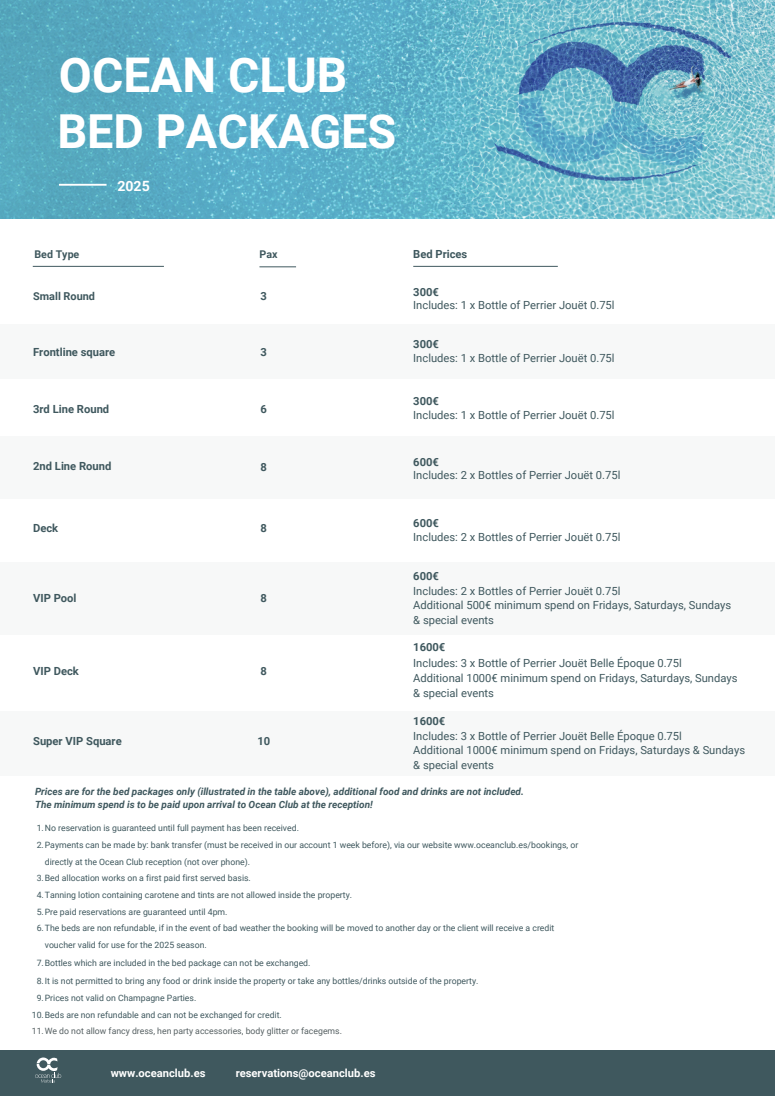
<style>
.page{position:relative;width:775px;height:1096px;background:#fff}
.page>*{position:absolute;margin:0;border:0;box-sizing:border-box;transform-origin:0 0}
.t1{font:700 47.88px "Roboto";color:#fff}
.t2{font:700 46.88px "Roboto";color:#fff}
.t3{font:700 14.12px "Roboto";color:#fff}
.t4{font:11.25px/14.9px "Roboto";color:#3f585e}
.t5{font:700 11.25px "Roboto";color:#3f585e}
.t6{font:700 11.25px "Roboto";color:#fff}
.t7{font:700 11.12px "Roboto";color:#3f585e}
.t8{font:700 10.88px "Roboto";color:#3f585e}
.t9{font:700 10.62px "Roboto";color:#3f585e}
.t10{font:italic 700 10px/13.2px "Roboto";color:#3f585e}
.t11{font:8.75px/16.6px "Roboto";color:#3f585e}
.t12{font:8.75px "Roboto";color:#576163}
</style>
<div class="page">
<div style="left:0;top:324px;width:774px;height:55px;background:#f7f8f8"></div>
<div style="left:0;top:436px;width:774px;height:63px;background:#f7f8f8"></div>
<div style="left:0;top:563px;width:774px;height:72px;background:#f7f8f8"></div>
<div style="left:0;top:711px;width:774px;height:65px;background:#f7f8f8"></div>
<div style="left:0;top:1050px;width:774px;height:46px;background:#3f585e"></div>
<img style="left:0;top:0;width:774px;height:218px">
<hr style="left:33px;top:266px;width:131px;height:1px;background:#3f585e">
<hr style="left:413px;top:266px;width:144px;height:1px;background:#3f585e">
<hr style="left:259px;top:266px;width:37px;height:1px;background:#3f585e">
<hr style="left:59px;top:184px;width:47px;height:2px;background:#fff">
<svg style="left:35px;top:1057px;width:26px;height:26px"></svg>
<h3 class="t1" style="left:59px;top:48px;width:290px">OCEAN CLUB</h3>
<p class="t2" style="left:57px;top:104px;width:340px">BED PACKAGES</p>
<h3 class="t3" style="left:117px;top:178px;width:34px">2025</h3>
<p class="t9" style="left:35px;top:248px;width:46px">Bed Type</p>
<h1 class="t9" style="left:259px;top:248px;width:19px">Pax</h1>
<h1 class="t7" style="left:413px;top:248px;width:55px">Bed Prices</h1>
<p class="t8" style="left:33px;top:289px;width:63px">Small Round</p>
<h3 class="t5" style="left:413px;top:286px;width:27px">300€</h3>
<h3 class="t5" style="left:260px;top:289px;width:8px">3</h3>
<h4 class="t4" style="left:413px;top:298px;width:203px">Includes: 1 x Bottle of Perrier Jouët 0.75l</h4>
<h4 class="t5" style="left:413px;top:338px;width:27px">300€</h4>
<h5 class="t4" style="left:413px;top:351px;width:203px">Includes: 1 x Bottle of Perrier Jouët 0.75l</h5>
<h2 class="t5" style="left:33px;top:346px;width:84px">Frontline square</h2>
<p class="t5" style="left:260px;top:346px;width:8px">3</p>
<h3 class="t5" style="left:33px;top:403px;width:78px">3rd Line Round</h3>
<h3 class="t5" style="left:260px;top:403px;width:8px">6</h3>
<p class="t5" style="left:413px;top:395px;width:27px">300€</p>
<p class="t4" style="left:413px;top:408px;width:203px">Includes: 1 x Bottle of Perrier Jouët 0.75l</p>
<p class="t5" style="left:33px;top:459px;width:80px">2nd Line Round</p>
<h4 class="t5" style="left:260px;top:460px;width:8px">8</h4>
<h3 class="t5" style="left:413px;top:456px;width:27px">600€</h3>
<p class="t4" style="left:413px;top:467px;width:208px">Includes: 2 x Bottles of Perrier Jouët 0.75l</p>
<h3 class="t5" style="left:33px;top:522px;width:27px">Deck</h3>
<h3 class="t5" style="left:260px;top:522px;width:8px">8</h3>
<h4 class="t5" style="left:413px;top:516px;width:27px">600€</h4>
<p class="t4" style="left:413px;top:529px;width:208px">Includes: 2 x Bottles of Perrier Jouët 0.75l</p>
<p class="t5" style="left:33px;top:591px;width:45px">VIP Pool</p>
<p class="t5" style="left:260px;top:591px;width:8px">8</p>
<h3 class="t5" style="left:413px;top:569px;width:27px">600€</h3>
<p class="t4" style="left:413px;top:598px;width:319px">Additional 500€ minimum spend on Fridays, Saturdays, Sundays &amp; special events</p>
<h3 class="t5" style="left:413px;top:640px;width:34px">1600€</h3>
<p class="t4" style="left:413px;top:583px;width:208px">Includes: 2 x Bottles of Perrier Jouët 0.75l</p>
<h3 class="t5" style="left:33px;top:665px;width:47px">VIP Deck</h3>
<p class="t5" style="left:33px;top:735px;width:90px">Super VIP Square</p>
<h3 class="t5" style="left:260px;top:665px;width:8px">8</h3>
<h4 class="t5" style="left:257px;top:735px;width:14px">10</h4>
<p class="t4" style="left:413px;top:656px;width:270px">Includes: 3 x Bottle of Perrier Jouët Belle Époque 0.75l</p>
<p class="t4" style="left:413px;top:671px;width:326px">Additional 1000€ minimum spend on Fridays, Saturdays, Sundays &amp; special events</p>
<p class="t4" style="left:413px;top:729px;width:270px">Includes: 3 x Bottle of Perrier Jouët Belle Époque 0.75l</p>
<p class="t4" style="left:413px;top:743px;width:333px">Additional 1000€ minimum spend on Fridays, Saturdays &amp; Sundays &amp; special events</p>
<h4 class="t5" style="left:413px;top:714px;width:34px">1600€</h4>
<h3 class="t10" style="left:35px;top:785px;width:490px">Prices are for the bed packages only (illustrated in the table above), additional food and drinks are not included.<br>The minimum spend is to be paid upon arrival to Ocean Club at the reception!</h3>
<p class="t11" style="left:37px;top:820px;width:264px">1.No reservation is guaranteed until full payment has been received.</p>
<h3 class="t11" style="left:45px;top:837px;width:535px;text-indent:-8px">2.Payments can be made by: bank transfer (must be received in our account 1 week before), via our website www.oceanclub.es/bookings, or directly at the Ocean Club reception (not over phone).</h3>
<h4 class="t11" style="left:37px;top:870px;width:216px">3.Bed allocation works on a first paid first served basis.</h4>
<h3 class="t11" style="left:37px;top:887px;width:317px">4.Tanning lotion containing carotene and tints are not allowed inside the property.</h3>
<p class="t11" style="left:37px;top:903px;width:192px">5.Pre paid reservations are guaranteed until 4pm.</p>
<h3 class="t11" style="left:45px;top:920px;width:511px;text-indent:-8px">6.The beds are non refundable, if in the event of bad weather the booking will be moved to another day or the client will receive a credit voucher valid for use for the 2025 season.</h3>
<h4 class="t11" style="left:37px;top:955px;width:275px">7.Bottles which are included in the bed package can not be exchanged.</h4>
<h4 class="t11" style="left:37px;top:973px;width:443px">8.It is not permitted to bring any food or drink inside the property or take any bottles/drinks outside of the property.</h4>
<h3 class="t11" style="left:37px;top:990px;width:161px">9.Prices not valid on Champagne Parties.</h3>
<p class="t11" style="left:32px;top:1006px;width:251px">10.Beds are non refundable and can not be exchanged for credit.</p>
<h3 class="t12" style="left:32px;top:1026px;width:311px">11.We do not allow fancy dress, hen party accessories, body glitter or facegems.</h3>
<h4 class="t6" style="left:111px;top:1067px;width:96px">www.oceanclub.es</h4>
<h4 class="t6" style="left:235px;top:1067px;width:141px">reservations@oceanclub.es</h4>
</div>
